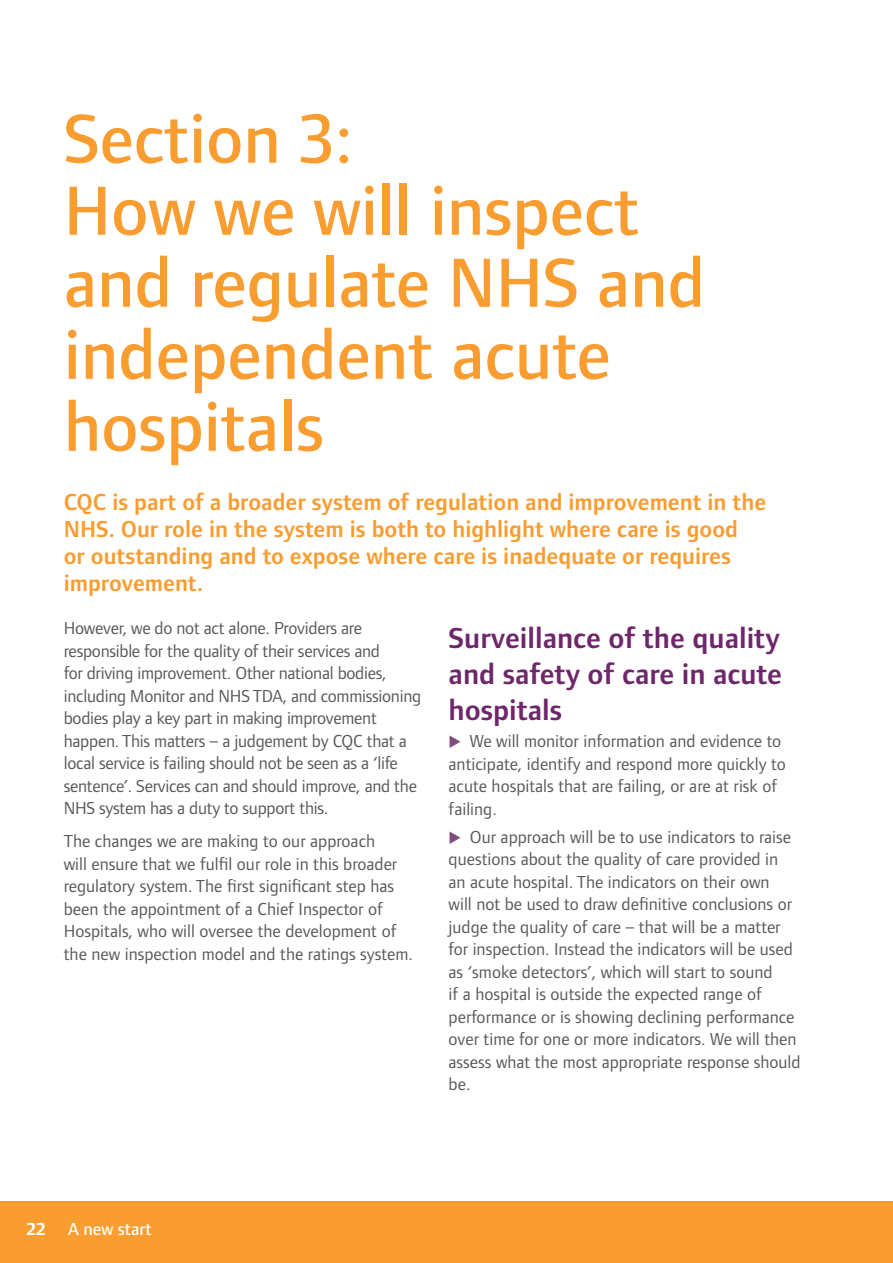
<style>
.page{position:relative;width:893px;height:1263px;background:#fff}
.page>*{position:absolute;margin:0;border:0;box-sizing:border-box;transform-origin:0 0}
.ChapterHead{font:500 72px/72px "Foundry Form Sans";color:#f99d31}
.HeadA{font:600 30px/36px "Foundry Form Sans";color:#6d276a;text-align:justify}
.Intro{font:600 24px/27px "Foundry Form Sans";color:#f99d31}
.Body{font:18px/22.5px "Foundry Form Sans";color:#58595b}
.t1{font:500 18px "Foundry Form Sans";color:#fff}
.t2{font:700 18px "Foundry Form Sans";color:#fff}
</style>
<div class="page">
<div style="left:0;top:1201px;width:893px;height:62px;background:#f99d31"></div>
<p class="ChapterHead" style="left:64px;top:102px;width:643px">Section 3:<br>How we will inspect and regulate NHS and independent acute hospitals</p>
<p class="Intro" style="left:64px;top:488px;width:704px">CQC is part of a broader system of regulation and improvement in the NHS. Our role in the system is both to highlight where care is good<br>or outstanding and to expose where care is inadequate or requires improvement.</p>
<p class="Body" style="left:64px;top:617px;width:359px">However, we do not act alone. Providers are responsible for the quality of their services and<br>for driving improvement. Other national bodies, including Monitor and NHS TDA, and commissioning bodies play a key part in making improvement happen. This matters – a judgement by CQC that a local service is failing should not be seen as a ‘life sentence’. Services can and should improve, and the NHS system has a duty to support this.</p>
<p class="Body" style="left:64px;top:830px;width:351px">The changes we are making to our approach<br>will ensure that we fulfil our role in this broader regulatory system. The first significant step has been the appointment of a Chief Inspector of Hospitals, who will oversee the development of the new inspection model and the ratings system.</p>
<p class="HeadA" style="left:449px;top:619px;width:335px">Surveillance of the quality and safety of care in acute hospitals</p>
<p class="Body" style="left:449px;top:730px;width:339px;text-indent:21px">We will monitor information and evidence to anticipate, identify and respond more quickly to acute hospitals that are failing, or are at risk of failing.</p>
<p class="Body" style="left:449px;top:825px;width:354px;text-indent:21px">Our approach will be to use indicators to raise questions about the quality of care provided in<br>an acute hospital. The indicators on their own<br>will not be used to draw definitive conclusions or judge the quality of care – that will be a matter for inspection. Instead the indicators will be used as ‘smoke detectors’, which will start to sound<br>if a hospital is outside the expected range of performance or is showing declining performance over time for one or more indicators. We will then assess what the most appropriate response should be.</p>
<p class="t2" style="left:27px;top:1219px;width:21px">22</p>
<p class="t1" style="left:68px;top:1219px;width:85px">A new start</p>
</div>
